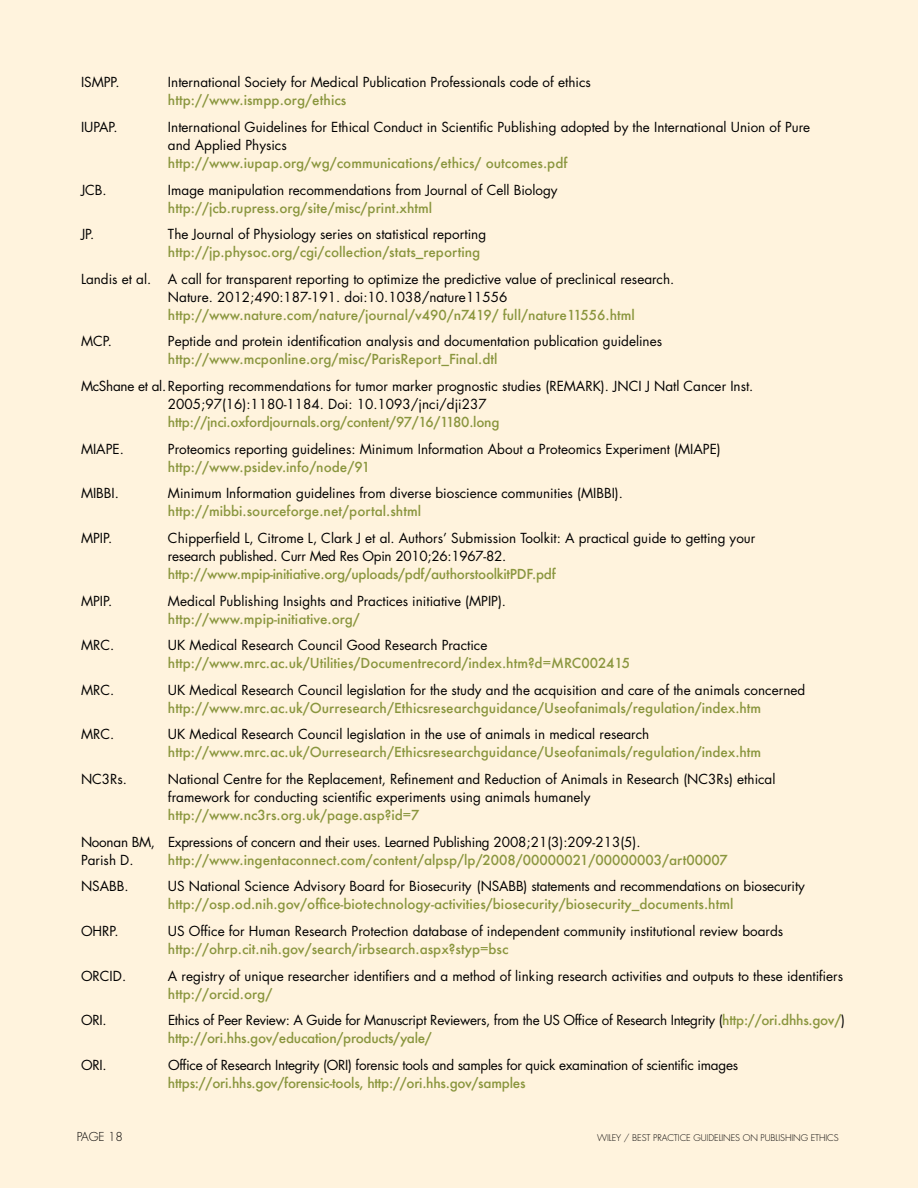
<style>
.page{position:relative;width:918px;height:1188px;background:#fff3dd}
.page>*{position:absolute;margin:0;border:0;box-sizing:border-box;transform-origin:0 0}
.t1{font:13.5px/18px "Futura";color:#000}
.t2{font:500 13.5px "Futura";color:#8a963e}
.t3{font:13.5px/18px "Futura";letter-spacing:-.02em;color:#000}
.t4{font:500 13.5px "Futura";letter-spacing:-.02em;color:#8a963e}
.t5{font:300 12px "Futura";color:#000}
.t6{font:300 9px "Futura";letter-spacing:-.01em;color:#000}
.s1{font-weight:500;color:#8a963e}
</style>
<div class="page">
<p class="t1" style="left:81px;top:73px;width:68px">ISMPP. I</p>
<p class="t1" style="left:171px;top:73px;width:421px">nternational Society for Medical Publication Professionals code of ethics</p>
<p class="t2" style="left:168px;top:91px;width:180px">http://www.ismpp.org/ethics</p>
<p class="t1" style="left:81px;top:118px;width:5px">IUPAP</p>
<p class="t1" style="left:114px;top:118px;width:34px">. I</p>
<p class="t1" style="left:168px;top:118px;width:644px">nternational Guidelines for Ethical Conduct in Scientific Publishing adopted by the International Union of Pure and Applied Physics</p>
<p class="t2" style="left:168px;top:154px;width:401px">http://www.iupap.org/wg/communications/ethics/ outcomes.pdf</p>
<p class="t1" style="left:81px;top:180px;width:59px">JCB . I</p>
<p class="t1" style="left:171px;top:180px;width:388px">mage manipulation recommendations from Journal of Cell Biology</p>
<p class="t2" style="left:168px;top:198px;width:266px">http://jcb.rupress.org/site/misc/print.xhtml</p>
<p class="t1" style="left:81px;top:225px;width:57px">JP. T</p>
<p class="t1" style="left:174px;top:225px;width:313px">he Journal of Physiology series on statistical reporting</p>
<p class="t2" style="left:168px;top:243px;width:314px">http://jp.physoc.org/cgi/collection/stats_reporting</p>
<p class="t1" style="left:168px;top:270px;width:508px;text-indent:-87px">Landis et al. A call for transparent reporting to optimize the predictive value of preclinical research.<br>Nature. 2012;490:187-191. doi:10.1038/nature11556</p>
<p class="t2" style="left:168px;top:305px;width:468px">http://www.nature.com/nature/journal/v490/n7419/ full/nature11556.html</p>
<p class="t1" style="left:81px;top:332px;width:66px">MCP. P</p>
<p class="t1" style="left:175px;top:332px;width:489px">eptide and protein identification analysis and documentation publication guidelines</p>
<p class="t2" style="left:168px;top:350px;width:331px">http://www.mcponline.org/misc/ParisReport_Final.dtl</p>
<p class="t1" style="left:81px;top:377px;width:541px">McShane et al. Reporting recommendations for tumor marker prognostic studies (REMARK). JNCI</p>
<p class="t1" style="left:646px;top:377px;width:109px">J Natl Cancer Inst.</p>
<p class="t1" style="left:168px;top:395px;width:320px">2005;97(16):1180-1184. Doi: 10.1093/jnci/dji237</p>
<p class="t4" style="left:168px;top:413px;width:333px">http://jnci.oxfordjournals.org/content/97/16/1180.long</p>
<p class="t1" style="left:81px;top:440px;width:20px">MIAPE</p>
<p class="t1" style="left:120px;top:440px;width:33px">. P</p>
<p class="t1" style="left:175px;top:440px;width:523px">roteomics reporting guidelines: Minimum Information About a Proteomics Experiment (MIAPE</p>
<p class="t1" style="left:717px;top:440px;width:5px">)</p>
<p class="t2" style="left:168px;top:457px;width:204px">http://www.psidev.info/node/91</p>
<p class="t1" style="left:81px;top:484px;width:40px">MIBBI .</p>
<p class="t1" style="left:168px;top:484px;width:456px">Minimum I nformation guidelines from diverse bioscience communities (MIBBI).</p>
<p class="t2" style="left:168px;top:502px;width:255px">http://mibbi.sourceforge.net/portal.shtml</p>
<p class="t1" style="left:81px;top:529px;width:67px">MPIP. C</p>
<p class="t3" style="left:168px;top:529px;width:589px;text-indent:10px">hipperfield L, Citrome L, Clark J et al. Authors’ Submission Toolkit: A practical guide to getting your research published. Curr Med Res Opin 2010;26:1967-82.</p>
<p class="t4" style="left:168px;top:565px;width:389px">http://www.mpip-initiative.org/uploads/pdf/authorstoolkitPDF.pdf</p>
<p class="t1" style="left:81px;top:591px;width:33px">MPIP.</p>
<p class="t1" style="left:168px;top:591px;width:340px">Medical Publishing I nsights and Practices initiative (MPIP).</p>
<p class="t2" style="left:168px;top:609px;width:193px">http://www.mpip-initiative.org/</p>
<p class="t1" style="left:81px;top:636px;width:68px">MRC . U</p>
<p class="t1" style="left:177px;top:636px;width:312px">K Medical Research Council Good Research Practice</p>
<p class="t2" style="left:168px;top:654px;width:464px">http://www.mrc.ac.uk/Utilities/Documentrecord/index.htm?d=MRC002415</p>
<p class="t1" style="left:81px;top:681px;width:68px">MRC . U</p>
<p class="t1" style="left:177px;top:681px;width:630px">K Medical Research Council legislation for the study and the acquisition and care of the animals concerned</p>
<p class="t2" style="left:168px;top:699px;width:595px">http://www.mrc.ac.uk/Ourresearch/Ethicsresearchguidance/Useofanimals/regulation/index.htm</p>
<p class="t1" style="left:81px;top:725px;width:68px">MRC . U</p>
<p class="t1" style="left:177px;top:725px;width:474px">K Medical Research Council legislation in the use of animals in medical research</p>
<p class="t2" style="left:168px;top:743px;width:595px">http://www.mrc.ac.uk/Ourresearch/Ethicsresearchguidance/Useofanimals/regulation/index.htm</p>
<p class="t1" style="left:81px;top:770px;width:75px">NC3Rs. N</p>
<p class="t1" style="left:168px;top:770px;width:609px;text-indent:11px">ational Centre for the Replacement, Refinement and Reduction of Animals in Research (NC3Rs) ethical framework for conducting scientific experiments using animals humanely</p>
<p class="t2" style="left:168px;top:806px;width:253px">http://www.nc3rs.org.uk/page.asp?id=7</p>
<p class="t1" style="left:81px;top:833px;width:561px">Noonan BM, Expressions of concern and their uses. Learned Publishing 2008;21(3):209-213(5).<br>Parish D.</p>
<p class="t2" style="left:168px;top:850px;width:561px">http://www.ingentaconnect.com/content/alpsp/lp/2008/00000021/00000003/art00007</p>
<p class="t1" style="left:81px;top:877px;width:10px">NSABB</p>
<p class="t1" style="left:125px;top:877px;width:24px">. US</p>
<p class="t1" style="left:189px;top:877px;width:295px">National Science Advisory Board for Biosecurity (NSABB</p>
<p class="t1" style="left:524px;top:877px;width:283px">) statements and recommendations on biosecurity</p>
<p class="t2" style="left:168px;top:895px;width:567px">http://osp.od.nih.gov/office-biotechnology-activities/biosecurity/biosecurity_documents.html</p>
<p class="t1" style="left:81px;top:922px;width:10px">OHRP</p>
<p class="t1" style="left:114px;top:922px;width:30px">. US</p>
<p class="t1" style="left:189px;top:922px;width:596px">Office for H uman Research Protection database of independent community institutional review boards</p>
<p class="t2" style="left:168px;top:940px;width:342px">http://ohrp.cit.nih.gov/search/irbsearch.aspx?styp=bsc</p>
<p class="t1" style="left:81px;top:966px;width:9px">ORCID</p>
<p class="t1" style="left:122px;top:966px;width:33px">. A</p>
<p class="t1" style="left:182px;top:966px;width:663px">registry of unique researcher identifiers and a method of linking research activities and outputs to these identifiers</p>
<p class="t2" style="left:168px;top:984px;width:106px">http://orcid.org/</p>
<p class="t1" style="left:81px;top:1011px;width:63px">ORI . E</p>
<p class="t1" style="left:168px;top:1011px;width:678px;text-indent:7px">thics of Peer Review: A Guide for Manuscript Reviewers, from the US Office of Research Integrity (<span class="s1">http://ori.dhhs.gov/</span>) <span class="s1">http://ori.hhs.gov/education/products/yale/</span></p>
<p class="t1" style="left:81px;top:1056px;width:65px">ORI . O</p>
<p class="t3" style="left:179px;top:1056px;width:560px">ffice of Research I ntegrity (ORI) forensic tools and samples for quick examination of scientific images</p>
<p class="t4" style="left:168px;top:1074px;width:359px">https://ori.hhs.gov/forensic-tools, http://ori.hhs.gov/samples</p>
<p class="t5" style="left:77px;top:1129px;width:8px">PAG</p>
<p class="t5" style="left:99px;top:1129px;width:26px">E 18</p>
<p class="t6" style="left:597px;top:1132px;width:241px">WI LEY / BEST PRACTICE GUIDELINES ON PUBLISH ING ETH ICS</p>
</div>
